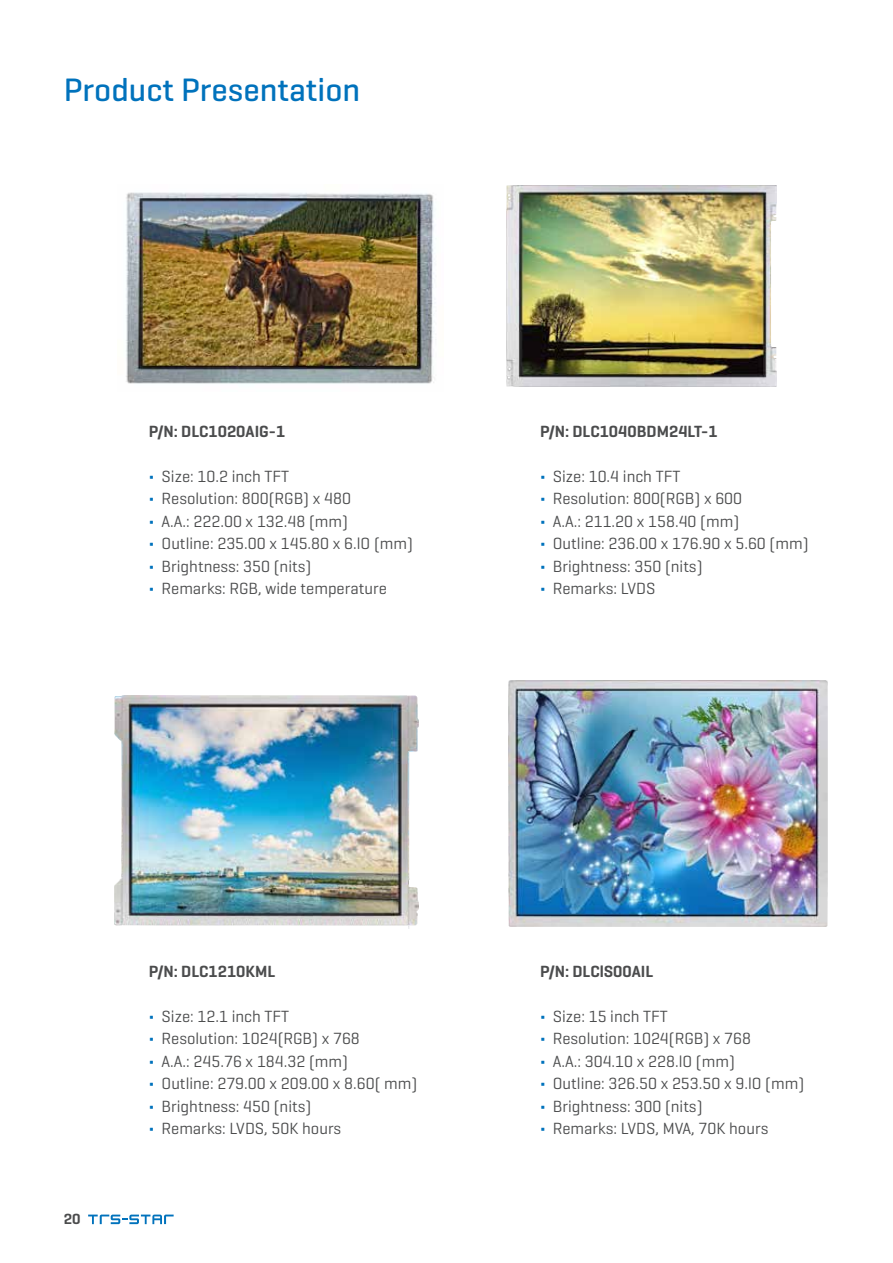
<style>
.page{position:relative;width:893px;height:1263px;background:#fff}
.page>*{position:absolute;margin:0;border:0;box-sizing:border-box;transform-origin:0 0}
.t1{font:500 33px "Geogrotesque";color:#0072bc}
.t2{font:16.5px/22.5px "Geogrotesque";color:#4b4c4d}
.t3{font:600 16.5px "Geogrotesque";color:#4b4c4d}
.t4{font:600 15px "Geogrotesque";color:#4b4c4d}
.s1{font-weight:300;font-size:15px;color:#0072bc}
</style>
<div class="page">
<img style="left:126px;top:192px;width:308px;height:192px">
<img style="left:507px;top:185px;width:269px;height:202px">
<img style="left:508px;top:680px;width:320px;height:246px">
<img style="left:115px;top:696px;width:304px;height:232px">
<svg style="left:88px;top:1214px;width:86px;height:10px"></svg>
<h1 class="t1" style="left:64px;top:69px;width:298px">Product Presentation</h1>
<p class="t3" style="left:149px;top:421px;width:138px">P/N: DLC1020AIG-1</p>
<p class="t2" style="left:149px;top:464px;width:266px"><span class="s1">∆</span> Size: 10.2 inch TFT<br><span class="s1">∆</span> Resolution: 800(RGB) x 480<br><span class="s1">∆</span> A.A.: 222.00 x 132.48 (mm)<br><span class="s1">∆</span> Outline: 235.00 x 145.80 x 6.lO (mm) <span class="s1">∆</span> Brightness: 350 (nits)<br><span class="s1">∆</span> Remarks: RGB, wide temperature</p>
<p class="t3" style="left:540px;top:421px;width:179px">P/N: DLC1040BDM24LT-1</p>
<p class="t2" style="left:540px;top:464px;width:270px"><span class="s1">∆</span> Size: 10.4 inch TFT<br><span class="s1">∆</span> Resolution: 800(RGB) x 600<br><span class="s1">∆</span> A.A.: 211.20 x 158.40 (mm)<br><span class="s1">∆</span> Outline: 236.00 x 176.90 x 5.60 (mm) <span class="s1">∆</span> Brightness: 350 (nits)<br><span class="s1">∆</span> Remarks: LVDS</p>
<p class="t4" style="left:64px;top:1210px;width:18px">20</p>
<p class="t3" style="left:149px;top:961px;width:128px">P/N: DLC1210KML</p>
<p class="t2" style="left:149px;top:1004px;width:270px"><span class="s1">∆</span> Size: 12.1 inch TFT<br><span class="s1">∆</span> Resolution: 1024(RGB) x 768<br><span class="s1">∆</span> A.A.: 245.76 x 184.32 (mm)<br><span class="s1">∆</span> Outline: 279.00 x 209.00 x 8.60( mm) <span class="s1">∆</span> Brightness: 450 (nits)<br><span class="s1">∆</span> Remarks: LVDS, 50K hours</p>
<p class="t3" style="left:540px;top:961px;width:115px">P/N: DLClS00AIL</p>
<p class="t2" style="left:540px;top:1004px;width:266px"><span class="s1">∆</span> Size: 15 inch TFT<br><span class="s1">∆</span> Resolution: 1024(RGB) x 768<br><span class="s1">∆</span> A.A.: 304.10 x 228.lO (mm)<br><span class="s1">∆</span> Outline: 326.50 x 253.50 x 9.lO (mm) <span class="s1">∆</span> Brightness: 300 (nits)<br><span class="s1">∆</span> Remarks: LVDS, MVA, 70K hours</p>
</div>
